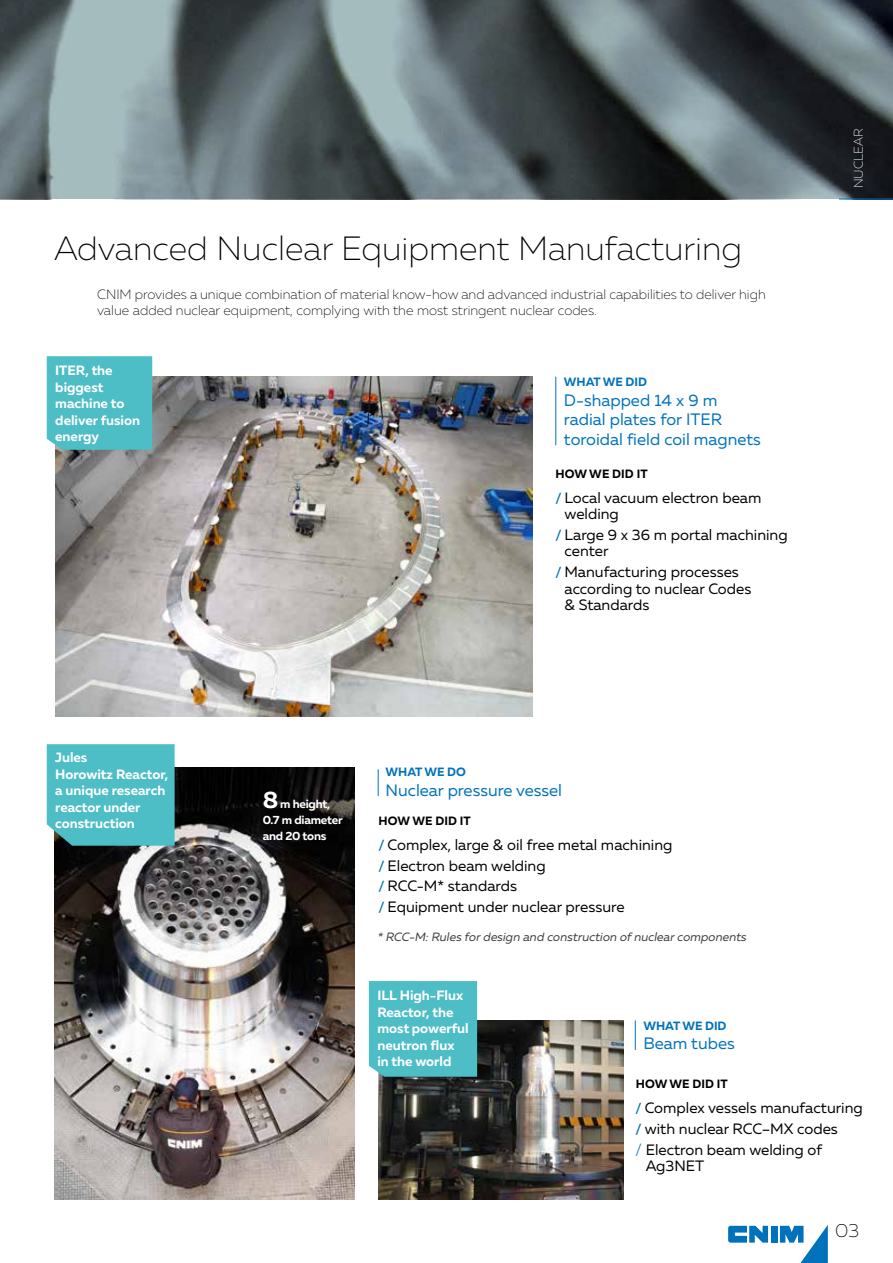
<style>
.page{position:relative;width:893px;height:1263px;background:#fff}
.page>*{position:absolute;margin:0;border:0;box-sizing:border-box;transform-origin:0 0}
.t1{font:200 33.6px "Muller";color:#000}
.t2{font:200 18.9px "Muller";color:#000}
.t3{font:16.5px/19.8px "Muller";color:#0072bb}
.t4{font:15px/20.7px "Muller";color:#000}
.t5{font:200 13.5px/16.2px "Muller";color:#000}
.t6{font:700 13.5px/16.5px "Muller";color:#fff}
.t7{font:200 12.6px "Muller";color:#fff}
.t8{font:italic 12px "Muller";color:#3c3c3b}
.t9{font:700 12px "Muller";letter-spacing:.01em;color:#000}
.t10{font:700 12px "Muller";color:#0072bb}
.t11{font:700 11.85px/15.6px "Muller";letter-spacing:-.02em;color:#fff}
.s1{font-weight:700;font-size:13.5px;color:#0072bb}
.s2{font-size:23.7px}
.s3{color:#0072bb}
</style>
<div class="page">
<div style="left:771px;top:1226px;width:6px;height:16px;background:#0072bb"></div>
<svg style="left:728px;top:1226px;width:40px;height:16px"></svg>
<svg style="left:780px;top:1225px;width:48px;height:38px"></svg>
<img style="left:54px;top:767px;width:300px;height:433px">
<img style="left:55px;top:376px;width:478px;height:341px">
<svg style="left:0;top:0;width:893px;height:199px;background:#5d6a6e"></svg>
<div style="left:47px;top:744px;width:128px;height:102px;background:#4dbdc6"></div>
<hr style="left:839px;top:199px;width:54px;height:1px;background:#0072bb">
<hr style="left:555px;top:377px;width:1px;height:68px;background:#0072bb">
<hr style="left:635px;top:1020px;width:1px;height:30px;background:#0072bb">
<svg style="left:378px;top:769px;width:1px;height:27px"></svg>
<div style="left:47px;top:356px;width:105px;height:94px;background:#4dbdc6"></div>
<img style="left:379px;top:1020px;width:245px;height:179px">
<div style="left:369px;top:981px;width:108px;height:96px;background:#4dbdc6"></div>
<h1 class="t1" style="left:54px;top:229px;width:690px">Advanced N uclear Equipment Manufacturing</h1>
<p class="t5" style="left:97px;top:286px;width:10px">CNIM</p>
<p class="t5" style="left:97px;top:286px;width:670px;text-indent:38px">provides a unique combination of material know-how and advanced industrial capabilities to deliver high value added nuclear equipment, complying with the most stringent nuclear codes.</p>
<p class="t6" style="left:55px;top:362px;width:86px">ITER, the biggest machine to deliver fusion energy</p>
<p class="t6" style="left:55px;top:749px;width:115px">Jules<br>Horowitz Reactor, a unique research reactor under construction</p>
<p class="t10" style="left:564px;top:374px;width:85px">WHAT WE DID</p>
<p class="t3" style="left:564px;top:390px;width:199px">D-shapped 14 x 9 m radial plates for ITER toroidal field coil magnets</p>
<p class="t9" style="left:555px;top:466px;width:88px">HOW WE DID it</p>
<p class="t4" style="left:564px;top:489px;width:198px;line-height:16.5px;text-indent:-9px"><span class="s1">/</span> Local vacuum electron beam welding</p>
<p class="t4" style="left:564px;top:526px;width:225px;line-height:16.5px;text-indent:-9px"><span class="s1">/</span> Large 9 x 36 m portal machining center</p>
<p class="t4" style="left:564px;top:563px;width:188px;line-height:16.5px;text-indent:-9px"><span class="s1">/</span> Manufacturing processes according to nuclear Codes &amp; Standards</p>
<p class="t11" style="left:263px;top:796px;width:82px"><span class="s2">8</span> m height,<br>0.7 m diameter and 20 tons</p>
<p class="t10" style="left:386px;top:764px;width:82px">WHAT WE DO</p>
<p class="t3" style="left:386px;top:780px;width:178px">Nuclear pressure vessel</p>
<p class="t9" style="left:379px;top:813px;width:88px">HOW WE DID it</p>
<p class="t4" style="left:379px;top:834px;width:296px"><span class="s1">/</span> Complex, large &amp; oil free metal machining <span class="s1">/</span> Electron beam welding<br><span class="s1">/</span> RCC-M* standards<br><span class="s1">/</span> Equipment under nuclear pressure</p>
<p class="t8" style="left:377px;top:929px;width:373px">* RCC-M:Rules fordesign and construction ofnuclearcomponents</p>
<p class="t6" style="left:377px;top:987px;width:93px">ILL High-Flux<br>Reactor, the most powerful neutron flux in the world</p>
<p class="t10" style="left:643px;top:1018px;width:85px">WHAT WE DID</p>
<p class="t3" style="left:643px;top:1033px;width:93px">Beam tubes</p>
<p class="t7" style="left:851px;top:188px;width:60px;rotate:-90deg">NUCLEAR</p>
<p class="t9" style="left:636px;top:1077px;width:88px">HOW WE DID it</p>
<p class="t4" style="left:636px;top:1098px;width:229px"><span class="s1">/</span> Complex vessels manufacturing <span class="s1">/</span> with nuclear RCC–MX codes<br><span class="s3">/</span> Electron beam welding of</p>
<p class="t4" style="left:646px;top:1156px;width:60px">Ag3NET</p>
<p class="t2" style="left:835px;top:1219px;width:26px">03</p>
</div>
